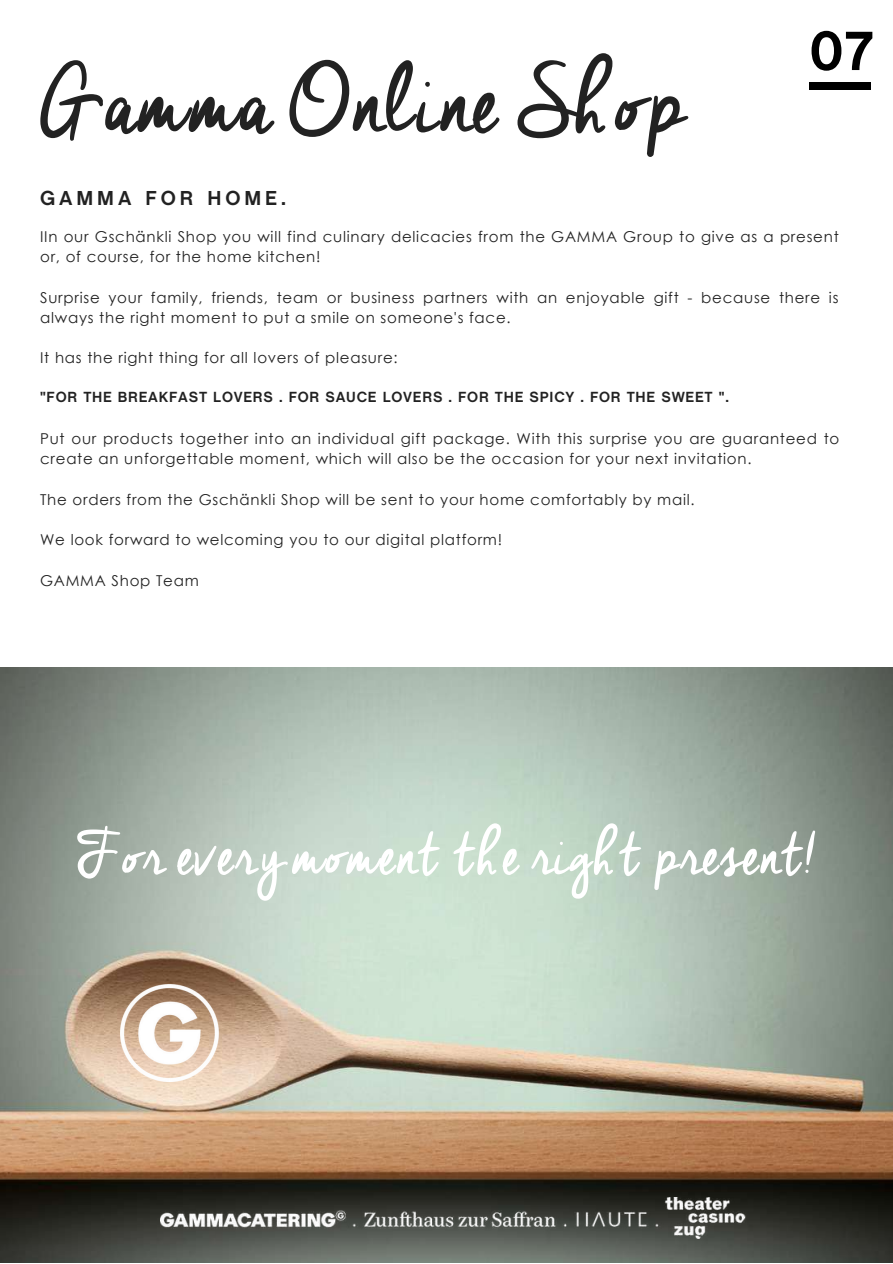
<style>
.page{position:relative;width:893px;height:1264px;background:#fff}
.page>*{position:absolute;margin:0;border:0;box-sizing:border-box;transform-origin:0 0}
.t1{font:116.55px "Cheddar Jack";color:#222}
.t2{font:75px "Cheddar Jack";color:#fff}
.t3{font:700 56.25px "Chalet";color:#000}
.t4{font:700 20.55px "Chalet";letter-spacing:.19em;color:#222}
.t5{font:15px/20.2px "Century Gothic";letter-spacing:.05em;color:#222}
.t6{font:700 15px "Chalet";letter-spacing:.05em;color:#222}
</style>
<div class="page">
<div style="left:809px;top:82px;width:62px;height:7px;background:#000"></div>
<img style="left:0;top:667px;width:892px;height:595px">
<img style="left:161px;top:1196px;width:584px;height:42px">
<img style="left:120px;top:984px;width:98px;height:97px">
<h1 class="t1" style="left:40px;top:44px;width:648px">Gamma Online Shop</h1>
<h3 class="t4" style="left:40px;top:189px;width:247px">GAMMA FOR HOME.</h3>
<h3 class="t3" style="left:808px;top:28px;width:67px">07</h3>
<p class="t5" style="left:40px;top:226px;width:800px">IIn our Gschänkli Shop you will find culinary delicacies from the GAMMA Group to give as a present or, of course, for the home kitchen!</p>
<p class="t5" style="left:40px;top:286px;width:799px">Surprise your family, friends, team or business partners with an enjoyable gift - because there is always the right moment to put a smile on someone's face.</p>
<p class="t5" style="left:40px;top:347px;width:359px">It has the right thing for all lovers of pleasure:</p>
<p class="t6" style="left:40px;top:390px;width:690px">"FOR THE BREAKFAST LOVERS . FOR SAUCE LOVERS . FOR THE SPICY . FOR THE SWEET ".</p>
<p class="t5" style="left:40px;top:428px;width:800px">Put our products together into an individual gift package. With this surprise you are guaranteed to create an unforgettable moment, which will also be the occasion for your next invitation.</p>
<p class="t5" style="left:40px;top:489px;width:656px">The orders from the Gschänkli Shop will be sent to your home comfortably by mail.</p>
<p class="t5" style="left:40px;top:529px;width:463px">We look forward to welcoming you to our digital platform!</p>
<p class="t5" style="left:40px;top:570px;width:160px">GAMMA Shop Team</p>
<h2 class="t2" style="left:77px;top:817px;width:740px">For every momentthe rightpresent!</h2>
</div>
